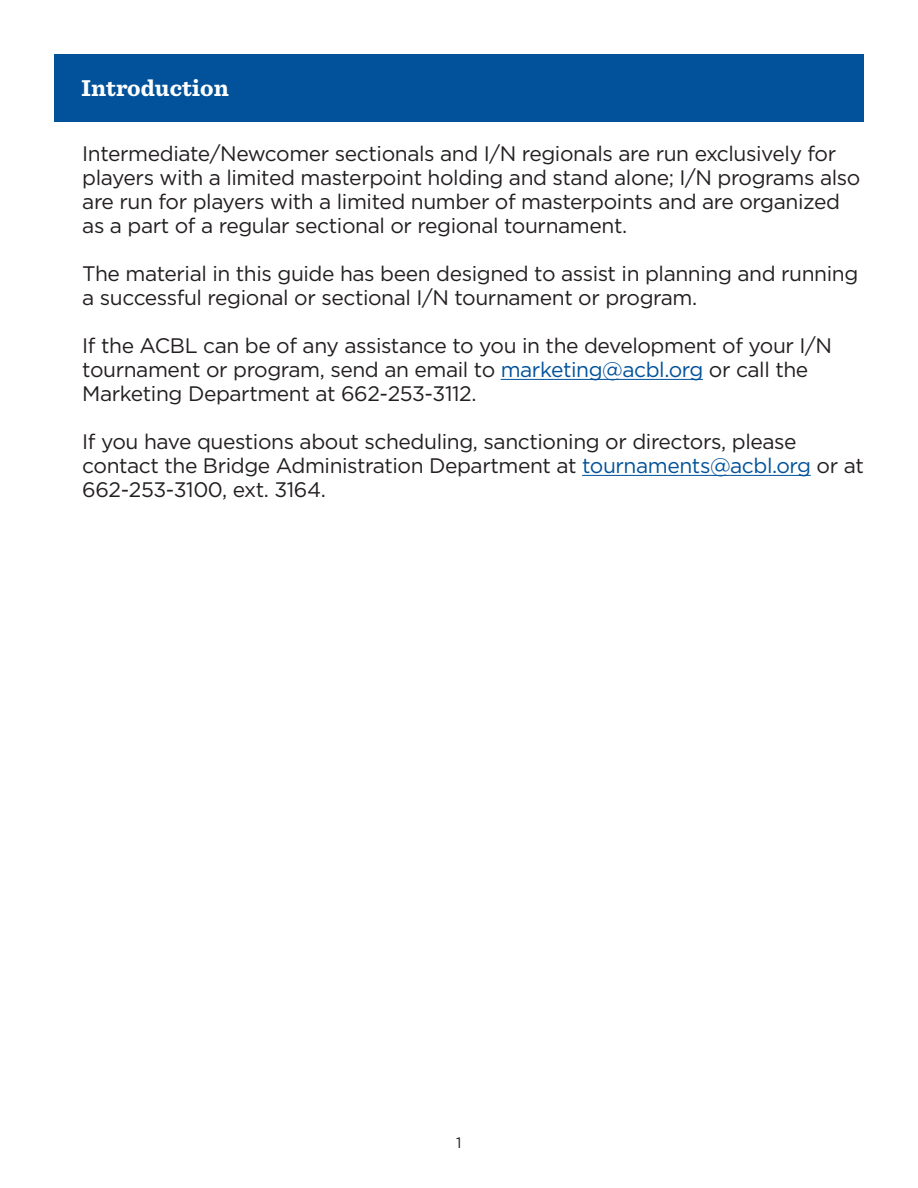
<style>
.page{position:relative;width:918px;height:1188px;background:#fff}
.page>*{position:absolute;margin:0;border:0;box-sizing:border-box;transform-origin:0 0}
.t1{font:700 24px "Sentinel";color:#fff}
.t2{font:21px/24px "Gotham";letter-spacing:-.02em;color:#231f20}
.t3{font:15px "Gotham";color:#231f20}
.s1{color:#01529a}
</style>
<div class="page">
<div style="left:54px;top:54px;width:810px;height:68px;background:#01529a"></div>
<hr style="left:501px;top:379px;width:202px;height:1px;background:#01529a">
<hr style="left:582px;top:475px;width:229px;height:1px;background:#01529a">
<p class="t1" style="left:81px;top:69px;width:149px">Introduction</p>
<p class="t2" style="left:82px;top:141px;width:780px">Intermediate/Newcomer sectionals and I/N regionals are run exclusively for players with a limited masterpoint holding and stand alone; I/N programs also are run for players with a limited number of masterpoints and are organized as a part of a regular sectional or regional tournament.</p>
<p class="t2" style="left:82px;top:261px;width:778px">The material in this guide has been designed to assist in planning and running a successful regional or sectional I/N tournament or program.</p>
<p class="t2" style="left:82px;top:333px;width:751px">If the ACBL can be of any assistance to you in the development of your I/N tournament or program, send an email to <span class="s1">marketing@acbl.org</span> or call the<br>Marketing Department at 662-253-3112.</p>
<p class="t2" style="left:82px;top:429px;width:783px">If you have questions about scheduling, sanctioning or directors, please contact the Bridge Administration Department at <span class="s1">tournaments@acbl.org</span> or at<br>662-253-3100, ext. 3164.</p>
<p class="t3" style="left:456px;top:1134px;width:7px">1</p>
</div>
